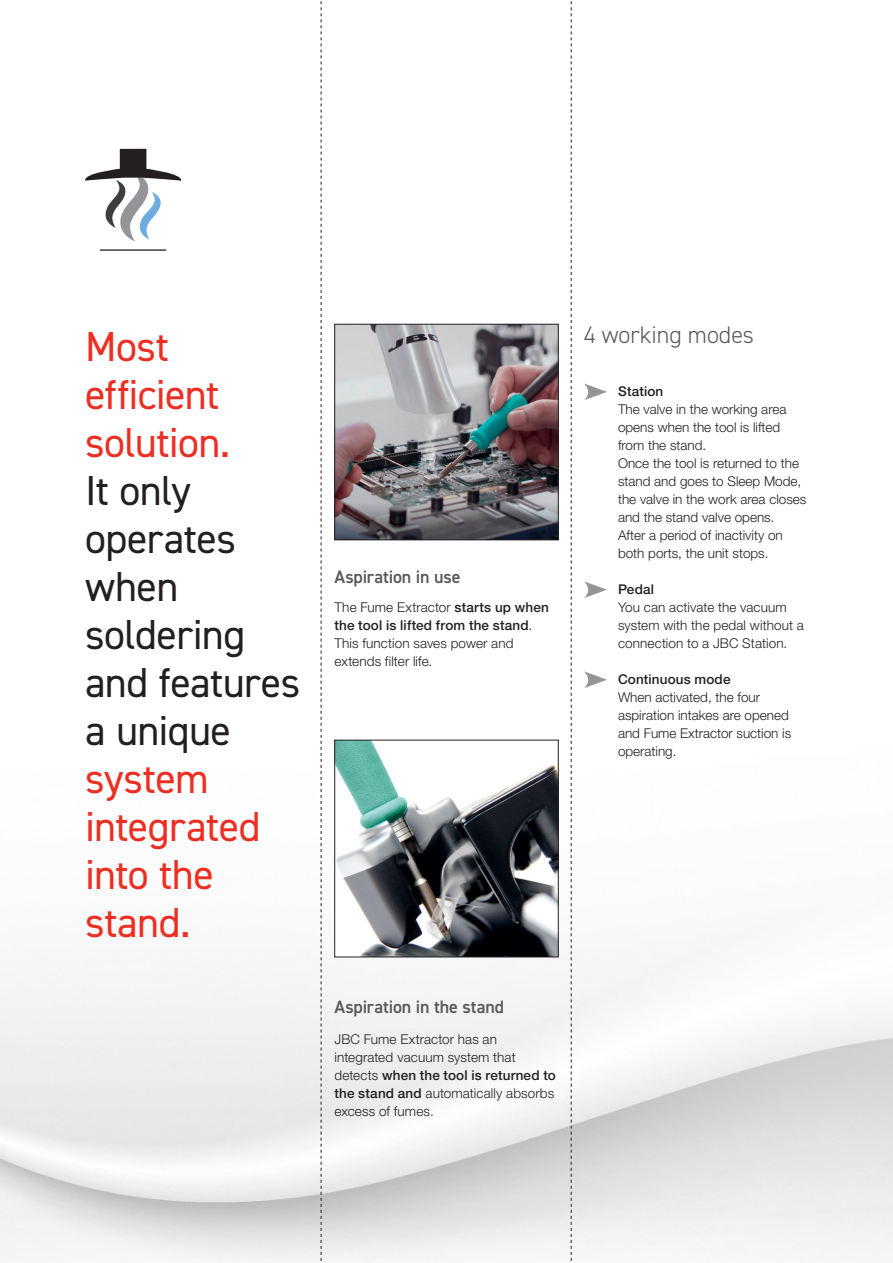
<style>
.page{position:relative;width:893px;height:1263px;background:#fff}
.page>*{position:absolute;margin:0;border:0;box-sizing:border-box;transform-origin:0 0}
.t1{font:42px/48px "DIN2014";letter-spacing:-.015em;color:#231f20}
.t2{font:42px/48px "DIN2014";letter-spacing:-.015em;color:#ee2e22}
.t3{font:300 24px "DIN2014";color:#57585a}
.t4{font:600 18px "DIN2014";letter-spacing:-.01em;color:#57585a}
.t5{font:300 13.5px/18px "Helvetica Neue LT Std";color:#231f20}
.t6{font:500 13.5px "Helvetica Neue LT Std";letter-spacing:.01em;color:#231f20}
.s1{color:#ee2e22}
.s2{font-weight:500}
</style>
<div class="page">
<svg style="left:321px;top:1px;width:251px;height:1262px"></svg>
<img style="left:336px;top:326px;width:220px;height:212px">
<div style="left:334px;top:324px;width:224px;height:216px;border:1px solid #231f20"></div>
<img style="left:336px;top:742px;width:220px;height:213px">
<div style="left:334px;top:740px;width:224px;height:217px;border:1px solid #231f20"></div>
<hr style="left:100px;top:249px;width:66px;height:2px;background:#3e3e3f">
<svg style="left:85px;top:149px;width:97px;height:92px"></svg>
<svg style="left:584px;top:581px;width:23px;height:17px"></svg>
<svg style="left:584px;top:383px;width:23px;height:17px"></svg>
<svg style="left:584px;top:671px;width:23px;height:17px"></svg>
<p class="t2" style="left:85px;top:322px;width:147px">Most efficient solution.</p>
<p class="t1" style="left:85px;top:466px;width:107px">It only</p>
<p class="t1" style="left:85px;top:514px;width:217px">operates when soldering and features a unique <span class="s1">system integrated into the stand.</span></p>
<p class="t4" style="left:334px;top:565px;width:128px">Aspiration in use</p>
<p class="t5" style="left:334px;top:598px;width:216px">The Fume Extractor <span class="s2">starts up when the tool is lifted from the stand</span>.<br>This function saves power and</p>
<p class="t5" style="left:334px;top:652px;width:99px">extends filter life.</p>
<p class="t3" style="left:584px;top:320px;width:172px">4 working modes</p>
<p class="t6" style="left:618px;top:383px;width:47px">Station</p>
<p class="t5" style="left:618px;top:400px;width:170px">The valve in the working area opens when the tool is lifted from the stand.</p>
<p class="t5" style="left:618px;top:454px;width:190px">Once the tool is returned to the stand and goes to Sleep Mode, the valve in the work area closes and the stand valve opens.<br>After a period of inactivity on both ports, the unit stops.</p>
<p class="t6" style="left:618px;top:581px;width:38px">Pedal</p>
<p class="t5" style="left:618px;top:598px;width:187px">You can activate the vacuum system with the pedal without a connection to a JBC Station.</p>
<p class="t5" style="left:618px;top:670px;width:175px"><span class="s2">Continuous mode<br></span>When activated, the four aspiration intakes are opened and Fume Extractor suction is operating.</p>
<p class="t4" style="left:334px;top:994px;width:171px">Aspiration in the stand</p>
<p class="t5" style="left:334px;top:1030px;width:223px">JBC Fume Extractor has an integrated vacuum system that detects <span class="s2">when the tool is returned to the stand and</span> automatically absorbs excess of fumes.</p>
</div>
